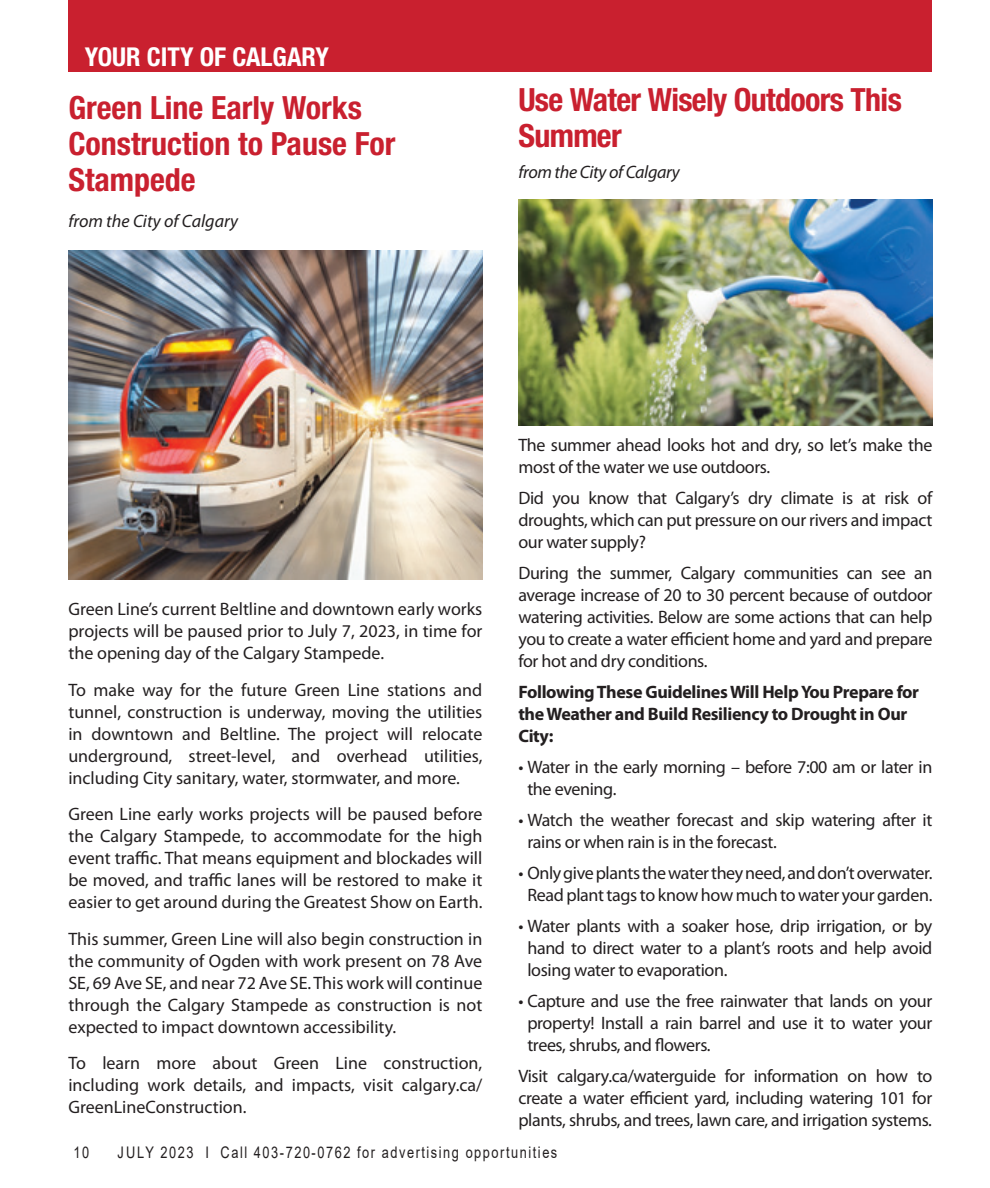
<style>
.page{position:relative;width:990px;height:1188px;background:#fff}
.page>*{position:absolute;margin:0;border:0;box-sizing:border-box;transform-origin:0 0}
.t1{font:700 condensed 32px/36px "Helvetica Neue LT Std";color:#c9202f}
.t2{font:700 condensed 32px/36px "Helvetica Neue LT Std";letter-spacing:-.02em;color:#c9202f}
.t3{font:700 condensed 26px "Helvetica Neue LT Std";color:#fff}
.t4{font:18px/22px "Myriad Pro";letter-spacing:-.02em;color:#231f20;text-align:justify}
.t5{font:700 18px/22px "Myriad Pro";letter-spacing:-.02em;color:#231f20}
.t6{font:italic 18px "Myriad Pro";letter-spacing:-.005em;color:#231f20}
.t7{font:16px "Arial";letter-spacing:.12em;color:#231f20;scale:.8 1}
</style>
<div class="page">
<div style="left:68px;top:0;width:864px;height:72px;background:#c9202f"></div>
<img style="left:68px;top:250px;width:414px;height:330px">
<img style="left:518px;top:199px;width:414px;height:226px">
<h2 class="t3" style="left:85px;top:41px;width:246px">YOUR CITY OF CALGARY</h2>
<h1 class="t1" style="left:68px;top:89px;width:329px">Green Line Early Works<br>Construction to Pause For<br>Stampede</h1>
<p class="t6" style="left:68px;top:210px;width:171px">from the City of Calgary</p>
<h1 class="t2" style="left:518px;top:81px;width:385px">Use Water Wisely Outdoors This<br>Summer</h1>
<p class="t6" style="left:518px;top:161px;width:163px">from the City of Calgary</p>
<p class="t4" style="left:68px;top:598px;width:416px">Green Line’s current Beltline and downtown early works projects will be paused prior to July 7, 2023, in time for the opening day of the Calgary Stampede.</p>
<p class="t4" style="left:68px;top:678px;width:416px">To make way for the future Green Line stations and tunnel, construction is underway, moving the utilities in downtown and Beltline. The project will relocate underground, street-level, and overhead utilities, including City sanitary, water, stormwater, and more.</p>
<p class="t4" style="left:68px;top:803px;width:416px">Green Line early works projects will be paused before the Calgary Stampede, to accommodate for the high event traffic. That means equipment and blockades will be moved, and traffic lanes will be restored to make it easier to get around during the Greatest Show on Earth.</p>
<p class="t4" style="left:68px;top:927px;width:416px">This summer, Green Line will also begin construction in the community of Ogden with work present on 78 Ave SE, 69 Ave SE, and near 72 Ave SE. This work will continue through the Calgary Stampede as construction is not expected to impact downtown accessibility.</p>
<p class="t4" style="left:68px;top:1052px;width:415px">To learn more about Green Line construction, including work details, and impacts, visit calgary.ca/ GreenLineConstruction.</p>
<p class="t4" style="left:518px;top:434px;width:416px">The summer ahead looks hot and dry, so let’s make the most of the water we use outdoors.</p>
<p class="t4" style="left:518px;top:487px;width:415px">Did you know that Calgary’s dry climate is at risk of droughts, which can put pressure on our rivers and impact our water supply?</p>
<p class="t4" style="left:518px;top:562px;width:416px">During the summer, Calgary communities can see an average increase of 20 to 30 percent because of outdoor watering activities. Below are some actions that can help you to create a water efficient home and yard and prepare for hot and dry conditions.</p>
<p class="t5" style="left:518px;top:680px;width:402px">Following These Guidelines Will Help You Prepare for the Weather and Build Resiliency to Drought in Our<br>City:</p>
<p class="t4" style="left:527px;top:756px;width:406px;text-indent:-9px">• Water in the early morning – before 7:00 am or later in the evening.</p>
<p class="t4" style="left:527px;top:809px;width:407px;text-indent:-9px">• Watch the weather forecast and skip watering after it rains or when rain is in the forecast.</p>
<p class="t4" style="left:518px;top:862px;width:416px;text-align:center">• Only give plants the water they need, and don’t overwater.<br>Read plant tags to know how much to water your garden.</p>
<p class="t4" style="left:527px;top:915px;width:407px;text-indent:-9px">• Water plants with a soaker hose, drip irrigation, or by hand to direct water to a plant’s roots and help avoid losing water to evaporation.</p>
<p class="t4" style="left:527px;top:990px;width:407px;text-indent:-9px">• Capture and use the free rainwater that lands on your property! Install a rain barrel and use it to water your trees, shrubs, and flowers.</p>
<p class="t4" style="left:518px;top:1065px;width:416px">Visit calgary.ca/waterguide for information on how to create a water efficient yard, including watering 101 for plants, shrubs, and trees, lawn care, and irrigation systems.</p>
<p class="t7" style="left:74px;top:1141px;width:21px">10</p>
<p class="t7" style="left:118px;top:1141px;width:551px">JULY 2023 I Call 403-720-0762 for advertising opportunities</p>
</div>
